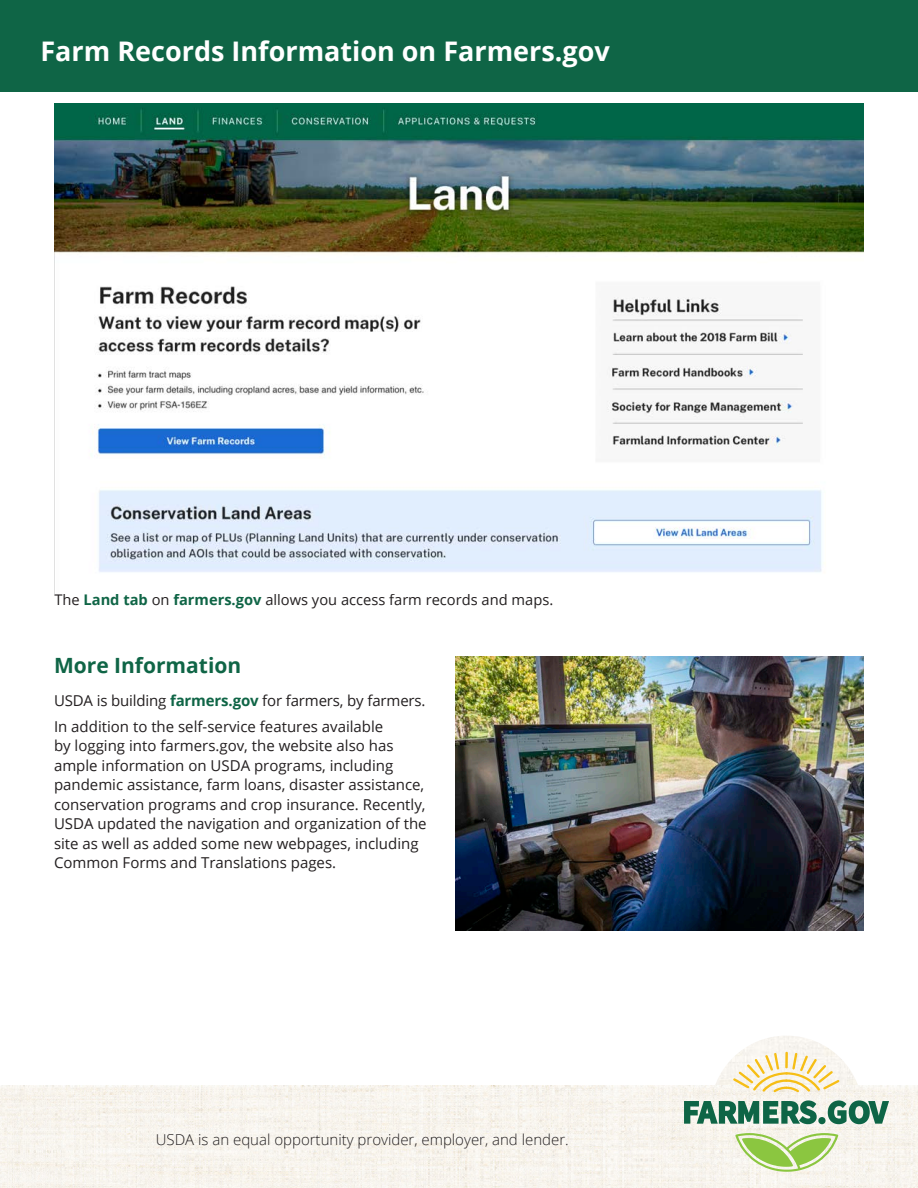
<style>
.page{position:relative;width:918px;height:1188px;background:#fff}
.page>*{position:absolute;margin:0;border:0;box-sizing:border-box;transform-origin:0 0}
.t1{font:700 27px "Open Sans";color:#fff}
.t2{font:700 21px "Open Sans";color:#0f6546}
.t3{font:15px/19.5px "Open Sans";color:#231f20}
.t4{font:300 15px "Open Sans";color:#231f20}
.t5{font:14.7px "Open Sans";color:#231f20}
.s1{font-weight:700;color:#0f6546}
</style>
<div class="page">
<div style="left:0;top:0;width:918px;height:92px;background:#0f6546"></div>
<img style="left:0;top:1085px;width:918px;height:103px">
<svg style="left:735px;top:1133px;width:103px;height:39px"></svg>
<svg style="left:733px;top:1052px;width:107px;height:40px"></svg>
<svg style="left:684px;top:1100px;width:205px;height:24px;background:#689c86"></svg>
<img style="left:54px;top:104px;width:810px;height:489px">
<img style="left:456px;top:657px;width:408px;height:274px">
<p class="t1" style="left:40px;top:32px;width:571px">Farm Records Information on Farmers.gov</p>
<p class="t5" style="left:54px;top:589px;width:500px">The <span class="s1">Land tab</span> on <span class="s1">farmers.gov</span> allows you access farm records and maps.</p>
<p class="t2" style="left:54px;top:650px;width:189px">More Information</p>
<p class="t3" style="left:54px;top:690px;width:373px">USDA is building <span class="s1">farmers.gov</span> for farmers, by farmers.</p>
<p class="t3" style="left:54px;top:716px;width:374px">In addition to the self-service features available<br>by logging into farmers.gov, the website also has ample information on USDA programs, including pandemic assistance, farm loans, disaster assistance, conservation programs and crop insurance. Recently, USDA updated the navigation and organization of the site as well as added some new webpages, including Common Forms and Translations pages.</p>
<p class="t4" style="left:156px;top:1130px;width:415px">USDA is an equal opportunity provider, employer, and lender.</p>
</div>
